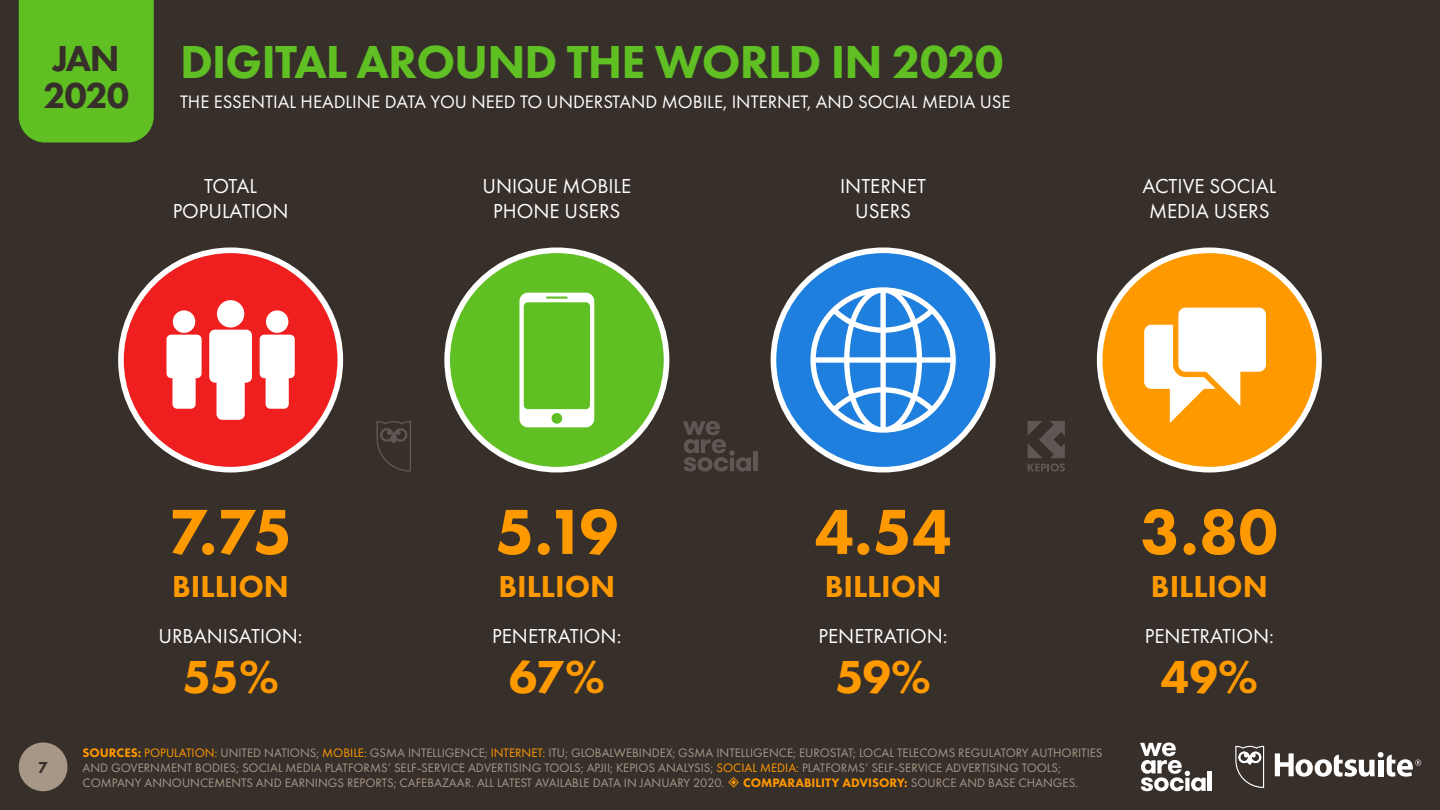
<style>
.page{position:relative;width:1440px;height:810px;background:#372f2a}
.page>*{position:absolute;margin:0;border:0;box-sizing:border-box;transform-origin:0 0}
.t1{font:800 66px "Futura PT";letter-spacing:-.03em;color:#f90}
.t2{font:800 48px "Futura PT";letter-spacing:-.02em;color:#5fbf23}
.t3{font:800 48px "Futura PT";letter-spacing:-.025em;color:#f90}
.t4{font:800 37.5px/37.5px "Futura PT";letter-spacing:-.035em;color:#372f2a}
.t5{font:800 31.5px "Futura PT";color:#f90}
.t6{font:21px/24px "Futura PT";color:#fff;text-align:center}
.t7{font:18.75px "Futura PT";color:#fff}
.t8{font:800 16.5px "Futura PT";color:#372f2a}
.t9{font:12.75px/15px "Futura PT";color:#a79787}
.t10{font:800 12.75px "Futura PT";color:#ff9700}
.s1{font-weight:800;color:#ff9700}
.s2{color:#f90}
.s3{font-weight:400;color:#a79787}
</style>
<div class="page">
<div style="left:19px;top:742px;width:49px;height:49px;background:#a79787;border-radius:50%"></div>
<svg style="left:1275px;top:752px;width:146px;height:25px"></svg>
<svg style="left:1235px;top:746px;width:29px;height:42px"></svg>
<svg style="left:1140px;top:743px;width:66px;height:48px"></svg>
<hr style="left:1208px;top:772px;width:4px;height:19px;background:#fff">
<div style="left:19px;top:0;width:135px;height:142px;background:#5fbf23"></div>
<div style="left:1100px;top:250px;width:219px;height:220px;background:#f90;border-radius:50%"></div>
<svg style="left:1144px;top:308px;width:122px;height:115px"></svg>
<div style="left:1097px;top:248px;width:225px;height:224px;border:6px solid #fff;border-radius:50%"></div>
<div style="left:773px;top:250px;width:220px;height:220px;background:#1f7fdf;border-radius:50%"></div>
<svg style="left:810px;top:287px;width:146px;height:146px"></svg>
<div style="left:771px;top:248px;width:225px;height:224px;border:6px solid #fff;border-radius:50%"></div>
<div style="left:447px;top:250px;width:220px;height:220px;background:#5fbf23;border-radius:50%"></div>
<svg style="left:519px;top:293px;width:75px;height:134px"></svg>
<div style="left:444px;top:248px;width:225px;height:224px;border:6px solid #fff;border-radius:50%"></div>
<div style="left:121px;top:250px;width:219px;height:220px;background:#ef1f1f;border-radius:50%"></div>
<svg style="left:209px;top:330px;width:43px;height:90px;background:#fcdbdb"></svg>
<div style="left:217px;top:300px;width:27px;height:28px;background:#fff;border-radius:50%"></div>
<svg style="left:166px;top:335px;width:36px;height:74px;background:#fcd7d7"></svg>
<div style="left:173px;top:310px;width:22px;height:23px;background:#fff;border-radius:50%"></div>
<svg style="left:260px;top:335px;width:35px;height:74px;background:#fcdbdb"></svg>
<div style="left:266px;top:310px;width:22px;height:23px;background:#fff;border-radius:50%"></div>
<div style="left:118px;top:248px;width:225px;height:224px;border:6px solid #fff;border-radius:50%"></div>
<svg style="left:1028px;top:421px;width:37px;height:51px"></svg>
<svg style="left:683px;top:421px;width:68px;height:51px"></svg>
<hr style="left:753px;top:451px;width:4px;height:20px;background:#5e5753">
<svg style="left:376px;top:421px;width:35px;height:51px"></svg>
<h3 class="t4" style="left:43px;top:39px;width:87px">JAN<br>2020</h3>
<h2 class="t2" style="left:180px;top:32px;width:825px">DIGITAL AROUND THE WORLD IN 2020</h2>
<h3 class="t7" style="left:180px;top:91px;width:832px">THE ESSENTIAL HEADLINE DATA YOU NEED TO UNDERSTAND MOBILE, INTERNET, AND SOCIAL MEDIA USE</h3>
<h3 class="t6" style="left:173px;top:174px;width:117px">TOTAL<br>POPULATION</h3>
<h3 class="t6" style="left:482px;top:174px;width:150px">UNIQUE MOBILE<br>PHONE USERS</h3>
<h3 class="t6" style="left:840px;top:174px;width:88px">INTERNET<br>USERS</h3>
<h3 class="t6" style="left:1142px;top:174px;width:135px">ACTIVE SOCIAL<br>MEDIA USERS</h3>
<h1 class="t1" style="left:169px;top:491px;width:125px">7.75</h1>
<h1 class="t1" style="left:495px;top:491px;width:125px">5.19</h1>
<h1 class="t1" style="left:815px;top:491px;width:139px">4.54</h1>
<h1 class="t1" style="left:1141px;top:491px;width:139px">3.80</h1>
<h3 class="t5" style="left:172px;top:567px;width:118px">BILLION</h3>
<h3 class="t5" style="left:498px;top:567px;width:118px">BILLION</h3>
<h3 class="t5" style="left:825px;top:567px;width:118px">BILLION</h3>
<h3 class="t5" style="left:1151px;top:567px;width:118px">BILLION</h3>
<h3 class="t6" style="left:159px;top:624px;width:146px">URBANISATION:</h3>
<h3 class="t6" style="left:492px;top:624px;width:131px">PENETRATION:</h3>
<h3 class="t6" style="left:819px;top:624px;width:131px">PENETRATION:</h3>
<h3 class="t6" style="left:1145px;top:624px;width:131px">PENETRATION:</h3>
<h2 class="t3" style="left:182px;top:647px;width:98px">55%</h2>
<h2 class="t3" style="left:509px;top:647px;width:97px">67%</h2>
<h2 class="t3" style="left:835px;top:647px;width:97px">59%</h2>
<h2 class="t3" style="left:1161px;top:647px;width:99px">49%</h2>
<p class="t8" style="left:38px;top:757px;width:11px">7</p>
<p class="t9" style="left:82px;top:745px;width:1022px"><span class="s1">SOURCES:</span> <span class="s2">POPULATION:</span> UNITED NATIONS; <span class="s2">MOBILE:</span> GSMA INTELLIGENCE; <span class="s2">INTERNET:</span> ITU; GLOBALWEBINDEX; GSMA INTELLIGENCE; EUROSTAT; LOCAL TELECOMS REGULATORY AUTHORITIES<br>AND GOVERNMENT BODIES; SOCIAL MEDIA PLATFORMS’ SELF-SERVICE ADVERTISING TOOLS; APJII; KEPIOS ANALYSIS; <span class="s2">SOCIAL MEDIA:</span> PLATFORMS’ SELF-SERVICE ADVERTISING TOOLS;<br>COMPANY ANNOUNCEMENTS AND EARNINGS REPORTS; CAFEBAZAAR. ALL LATEST AVAILABLE DATA IN JANUARY 2020.</p>
<p class="t10" style="left:743px;top:774px;width:337px">COMPARABILITY ADVISORY: <span class="s3">SOURCE AND BASE CHANGES.</span></p>
</div>
